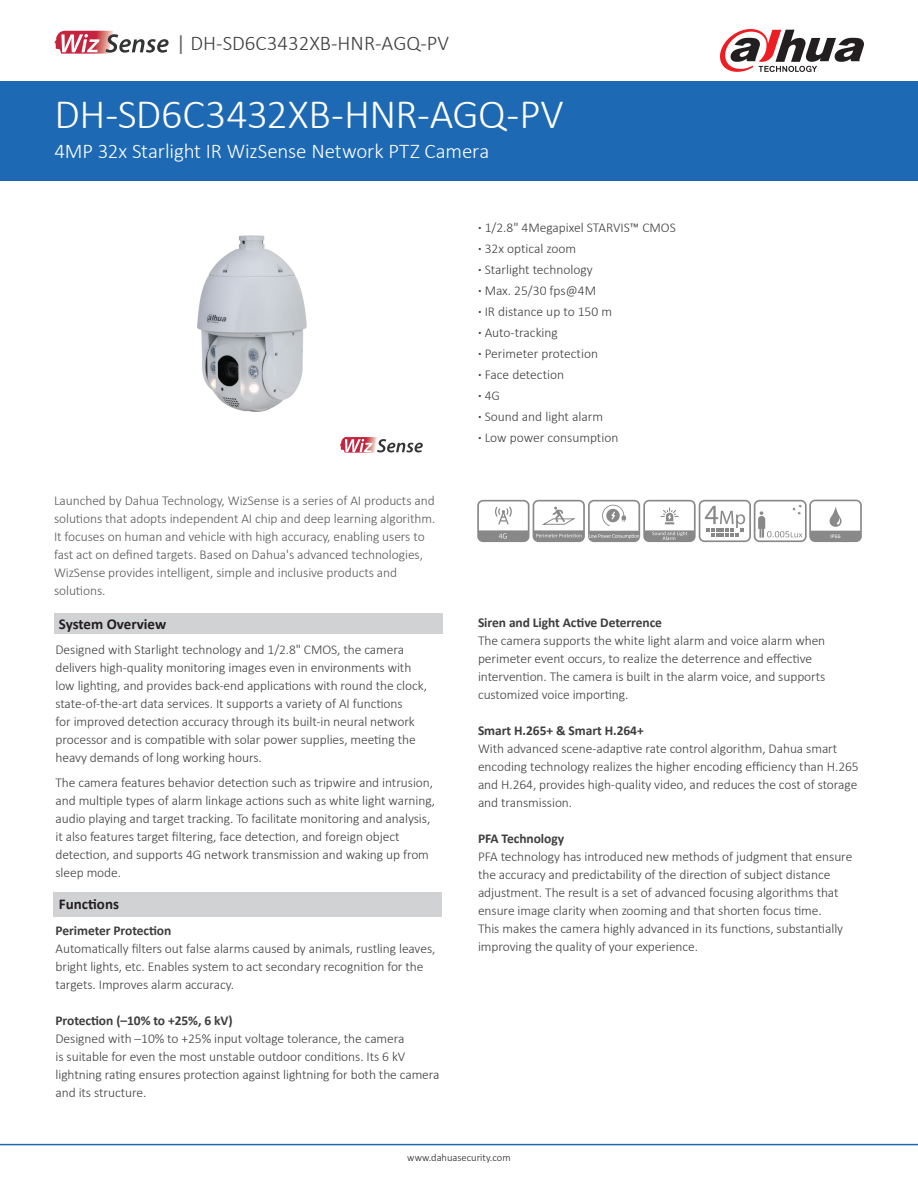
<style>
.page{position:relative;width:918px;height:1188px;background:#fff}
.page>*{position:absolute;margin:0;border:0;box-sizing:border-box;transform-origin:0 0}
.t1{font:300 42px "Calibri";letter-spacing:-.015em;color:#fff}
.t2{font:300 21px "Calibri";letter-spacing:-.01em;color:#fff}
.t3{font:300 21px "Calibri";color:#3e3e3f}
.t4{font:700 15px "Calibri";color:#231f20}
.t5{font:300 13.5px/18px "Calibri";letter-spacing:-.005em;color:#3e3e3f}
.t6{font:300 13.5px/18px "Calibri";letter-spacing:-.005em;color:#57585a}
.t7{font:700 13.5px "Calibri";letter-spacing:-.005em;color:#3e3e3f}
.t8{font:300 10.5px "Calibri";color:#231f20}
.t9{font:5.55px "Calibri";color:#fff}
.s1{font-weight:400;color:#636366}
.s2{font-weight:700}
</style>
<div class="page">
<div style="left:0;top:81px;width:918px;height:100px;background:#1e69b4"></div>
<hr style="left:0;top:1144px;width:918px;height:1px;background:#1e69b4">
<svg style="left:720px;top:29px;width:144px;height:43px"></svg>
<img style="left:197px;top:235px;width:110px;height:177px">
<div style="left:54px;top:613px;width:389px;height:21px;background:#d1d2d4"></div>
<div style="left:53px;top:892px;width:389px;height:24px;background:#d1d2d4"></div>
<svg style="left:55px;top:31px;width:114px;height:23px"></svg>
<svg style="left:340px;top:437px;width:83px;height:16px"></svg>
<svg style="left:477px;top:500px;width:385px;height:42px"></svg>
<p class="t3" style="left:176px;top:30px;width:275px"><span class="s1">|</span> DH-SD6C3432XB-HNR-AGQ-PV</p>
<p class="t1" style="left:55px;top:88px;width:511px">DH-SD6C3432XB-HNR-AGQ-PV</p>
<p class="t2" style="left:55px;top:138px;width:436px">4MP 32x Starlight IR WizSense Network PTZ Camera</p>
<p class="t6" style="left:54px;top:492px;width:383px">Launched by Dahua Technology, WizSense is a series of AI products and solutions that adopts independent AI chip and deep learning algorithm.<br>It focuses on human and vehicle with high accuracy, enabling users to fast act on defined targets. Based on Dahua's advanced technologies, WizSense provides intelligent, simple and inclusive products and solutions.</p>
<p class="t4" style="left:59px;top:614px;width:109px">System Overview</p>
<p class="t5" style="left:56px;top:640px;width:373px">Designed with Starlight technology and 1/2.8" CMOS, the camera delivers high-quality monitoring images even in environments with low lighting, and provides back-end applications with round the clock, state-of-the-art data services. It supports a variety of AI functions<br>for improved detection accuracy through its built-in neural network processor and is compatible with solar power supplies, meeting the heavy demands of long working hours.</p>
<p class="t5" style="left:56px;top:773px;width:381px">The camera features behavior detection such as tripwire and intrusion, and multiple types of alarm linkage actions such as white light warning, audio playing and target tracking. To facilitate monitoring and analysis, it also features target filtering, face detection, and foreign object detection, and supports 4G network transmission and waking up from sleep mode.</p>
<p class="t4" style="left:59px;top:894px;width:62px">Functions</p>
<p class="t7" style="left:56px;top:921px;width:117px">Perimeter Protection</p>
<p class="t5" style="left:56px;top:939px;width:381px">Automatically filters out false alarms caused by animals, rustling leaves, bright lights, etc. Enables system to act secondary recognition for the targets. Improves alarm accuracy.</p>
<p class="t7" style="left:56px;top:1011px;width:179px">Protection (–10% to +25%, 6 kV)</p>
<p class="t5" style="left:56px;top:1029px;width:386px">Designed with –10% to +25% input voltage tolerance, the camera<br>is suitable for even the most unstable outdoor conditions. Its 6 kV lightning rating ensures protection against lightning for both the camera and its structure.</p>
<p class="t5" style="left:478px;top:219px;width:199px"><span class="s2">·</span> 1/2.8" 4Megapixel STARVIS™ CMOS</p>
<p class="t5" style="left:478px;top:240px;width:100px"><span class="s2">·</span> 32x optical zoom</p>
<p class="t5" style="left:478px;top:261px;width:116px"><span class="s2">·</span> Starlight technology</p>
<p class="t5" style="left:478px;top:282px;width:120px"><span class="s2">·</span> Max. 25/30 fps@4M</p>
<p class="t5" style="left:478px;top:303px;width:136px"><span class="s2">·</span> IR distance up to 150 m</p>
<p class="t5" style="left:478px;top:324px;width:81px"><span class="s2">·</span> Auto-tracking</p>
<p class="t5" style="left:478px;top:345px;width:122px"><span class="s2">·</span> Perimeter protection</p>
<p class="t5" style="left:478px;top:366px;width:88px"><span class="s2">·</span> Face detection</p>
<p class="t5" style="left:478px;top:387px;width:23px"><span class="s2">·</span> 4G</p>
<p class="t5" style="left:478px;top:408px;width:127px"><span class="s2">·</span> Sound and light alarm</p>
<p class="t5" style="left:478px;top:429px;width:142px"><span class="s2">·</span> Low power consumption</p>
<p class="t9" style="left:831px;top:533px;width:11px">IP66</p>
<p class="t7" style="left:478px;top:613px;width:186px">Siren and Light Active Deterrence</p>
<p class="t5" style="left:478px;top:631px;width:349px">The camera supports the white light alarm and voice alarm when perimeter event occurs, to realize the deterrence and effective intervention. The camera is built in the alarm voice, and supports customized voice importing.</p>
<p class="t7" style="left:478px;top:721px;width:167px">Smart H.265+ &amp; Smart H.264+</p>
<p class="t5" style="left:478px;top:739px;width:382px">With advanced scene-adaptive rate control algorithm, Dahua smart encoding technology realizes the higher encoding efficiency than H.265 and H.264, provides high-quality video, and reduces the cost of storage and transmission.</p>
<p class="t7" style="left:478px;top:829px;width:88px">PFA Technology</p>
<p class="t5" style="left:478px;top:847px;width:376px">PFA technology has introduced new methods of judgment that ensure the accuracy and predictability of the direction of subject distance adjustment. The result is a set of advanced focusing algorithms that ensure image clarity when zooming and that shorten focus time.<br>This makes the camera highly advanced in its functions, substantially improving the quality of your experience.</p>
<p class="t8" style="left:407px;top:1151px;width:105px">www.dahuasecurity.com</p>
</div>
